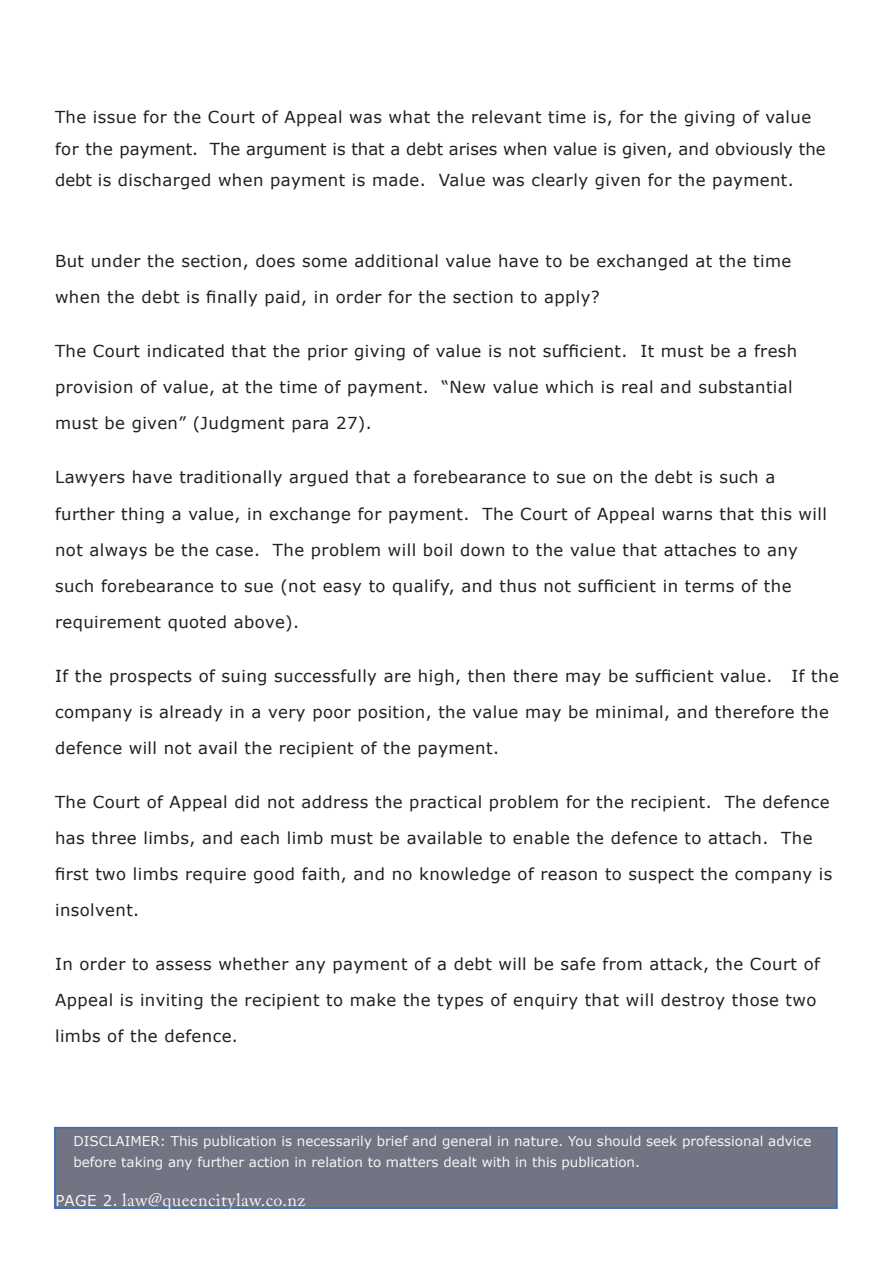
<style>
.page{position:relative;width:893px;height:1263px;background:#fff}
.page>*{position:absolute;margin:0;border:0;box-sizing:border-box;transform-origin:0 0}
.t1{font:18px "Adobe Caslon Pro";letter-spacing:.025em;color:#f4f5f5}
.t2{font:16.5px/36px "Verdana";letter-spacing:.025em;color:#231f20}
.t3{font:15px "Verdana";color:#f4f5f5}
.t4{font:13.5px/21.6px "Verdana";color:#f6f6f7}
</style>
<div class="page">
<div style="left:54px;top:1127px;width:784px;height:82px;background:#707483;border:2px solid #3c6cb5"></div>
<p class="t2" style="left:55px;top:102px;width:772px;line-height:31.5px">The issue for the Court of Appeal was what the relevant time is, for the giving of value for the payment. The argument is that a debt arises when value is given, and obviously the debt is discharged when payment is made. Value was clearly given for the payment.</p>
<p class="t2" style="left:55px;top:244px;width:738px">But under the section, does some additional value have to be exchanged at the time when the debt is finally paid, in order for the section to apply?</p>
<p class="t2" style="left:55px;top:334px;width:744px">The Court indicated that the prior giving of value is not sufficient. It must be a fresh provision of value, at the time of payment. “New value which is real and substantial must be given” (Judgment para 27).</p>
<p class="t2" style="left:55px;top:460px;width:773px">Lawyers have traditionally argued that a forebearance to sue on the debt is such a further thing a value, in exchange for payment. The Court of Appeal warns that this will not always be the case. The problem will boil down to the value that attaches to any such forebearance to sue (not easy to qualify, and thus not sufficient in terms of the requirement quoted above).</p>
<p class="t2" style="left:55px;top:658px;width:785px">If the prospects of suing successfully are high, then there may be sufficient value. If the company is already in a very poor position, the value may be minimal, and therefore the defence will not avail the recipient of the payment.</p>
<p class="t2" style="left:55px;top:784px;width:779px">The Court of Appeal did not address the practical problem for the recipient. The defence has three limbs, and each limb must be available to enable the defence to attach. The first two limbs require good faith, and no knowledge of reason to suspect the company is insolvent.</p>
<p class="t2" style="left:55px;top:946px;width:766px">In order to assess whether any payment of a debt will be safe from attack, the Court of<br>Appeal is inviting the recipient to make the types of enquiry that will destroy those two limbs of the defence.</p>
<p class="t4" style="left:73px;top:1130px;width:740px">DISCLAIMER: This publication is necessarily brief and general in nature. You should seek professional advice before taking any further action in relation to matters dealt with in this publication.</p>
<p class="t1" style="left:122px;top:1189px;width:185px">law@queencitylaw.co.nz</p>
<p class="t3" style="left:56px;top:1191px;width:64px">PAGE 2.</p>
</div>
